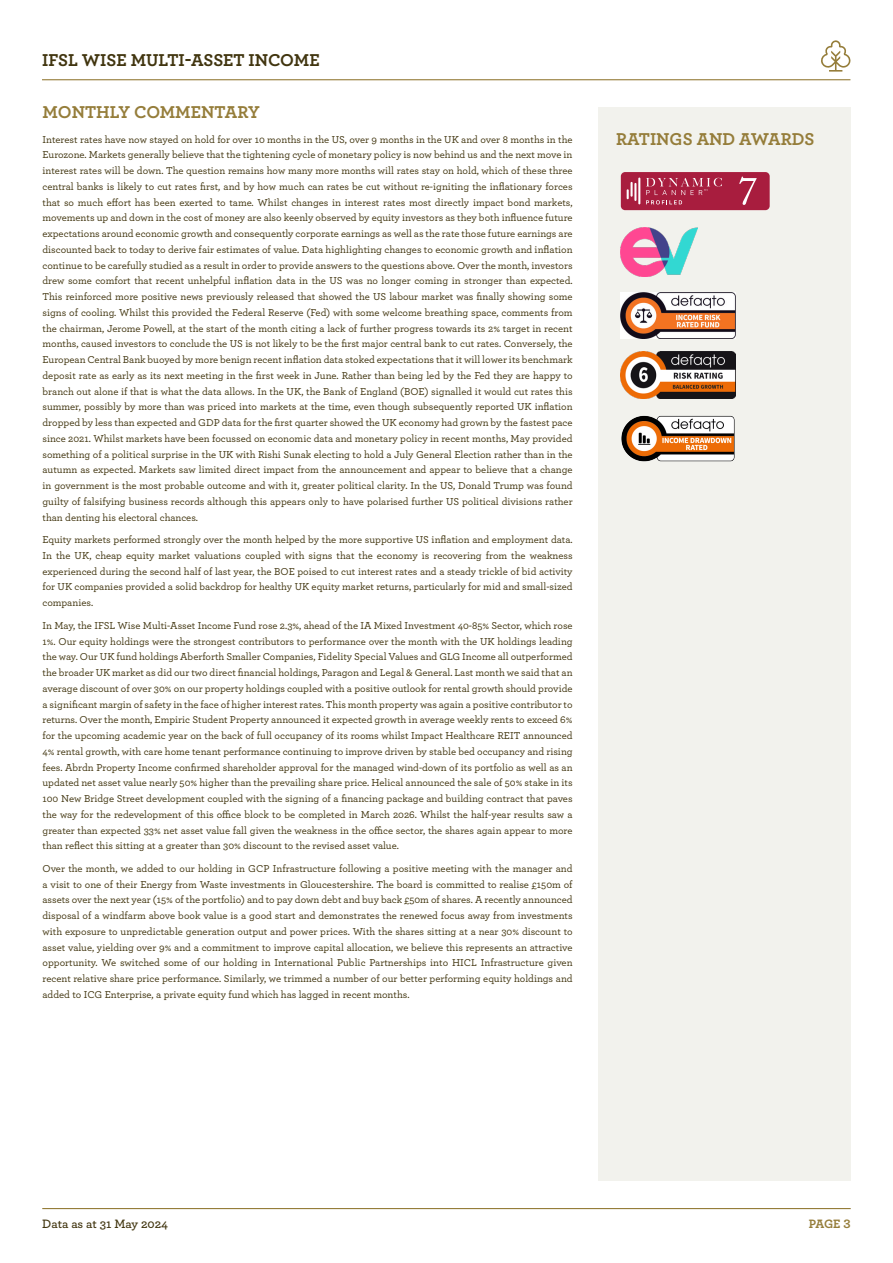
<style>
.page{position:relative;width:893px;height:1263px;background:#fff}
.page>*{position:absolute;margin:0;border:0;box-sizing:border-box;transform-origin:0 0}
.t1{font:700 18px "Archer";color:#957d3a}
.t2{font:700 18px "Archer";color:#41350f}
.t3{font:600 12.75px "Archer";color:#41350f}
.t4{font:700 12.75px "Archer";color:#957d3a}
.t5{font:500 10.5px/15.8px "Archer";color:#41350f;text-align:justify}
</style>
<div class="page">
<div style="left:598px;top:108px;width:252px;height:1073px;background:#f2f2ed"></div>
<hr style="left:42px;top:79px;width:808px;height:1px;background:#957d3a">
<hr style="left:42px;top:1208px;width:809px;height:1px;background:#957d3a">
<svg style="left:821px;top:40px;width:30px;height:32px"></svg>
<img style="left:621px;top:292px;width:115px;height:47px">
<div style="left:621px;top:172px;width:149px;height:38px;background:#a81d3e;border-radius:4px"></div>
<svg style="left:739px;top:177px;width:18px;height:28px"></svg>
<svg style="left:627px;top:183px;width:9px;height:18px"></svg>
<hr style="left:638px;top:178px;width:2px;height:26px;background:#fff">
<hr style="left:630px;top:182px;width:3px;height:15px;background:#fff">
<svg style="left:646px;top:178px;width:76px;height:26px"></svg>
<img style="left:621px;top:352px;width:115px;height:46px">
<img style="left:621px;top:227px;width:76px;height:49px">
<img style="left:621px;top:415px;width:114px;height:47px">
<h1 class="t2" style="left:42px;top:46px;width:279px">IFSL WISE MULTI-ASSET INCOME</h1>
<h1 class="t1" style="left:43px;top:98px;width:219px">MONTHLY COMMENTARY</h1>
<p class="t5" style="left:43px;top:131px;width:532px">Interest rates have now stayed on hold for over 10 months in the US, over 9 months in the UK and over 8 months in the Eurozone. Markets generally believe that the tightening cycle of monetary policy is now behind us and the next move in interest rates will be down. The question remains how many more months will rates stay on hold, which of these three central banks is likely to cut rates first, and by how much can rates be cut without re-igniting the inflationary forces that so much effort has been exerted to tame. Whilst changes in interest rates most directly impact bond markets, movements up and down in the cost of money are also keenly observed by equity investors as they both influence future expectations around economic growth and consequently corporate earnings as well as the rate those future earnings are discounted back to today to derive fair estimates of value. Data highlighting changes to economic growth and inflation continue to be carefully studied as a result in order to provide answers to the questions above. Over the month, investors drew some comfort that recent unhelpful inflation data in the US was no longer coming in stronger than expected.<br>This reinforced more positive news previously released that showed the US labour market was finally showing some signs of cooling. Whilst this provided the Federal Reserve (Fed) with some welcome breathing space, comments from the chairman, Jerome Powell, at the start of the month citing a lack of further progress towards its 2% target in recent months, caused investors to conclude the US is not likely to be the first major central bank to cut rates. Conversely, the European Central Bank buoyed by more benign recent inflation data stoked expectations that it will lower its benchmark deposit rate as early as its next meeting in the first week in June. Rather than being led by the Fed they are happy to branch out alone if that is what the data allows. In the UK, the Bank of England (BOE) signalled it would cut rates this summer, possibly by more than was priced into markets at the time, even though subsequently reported UK inflation dropped by less than expected and GDP data for the first quarter showed the UK economy had grown by the fastest pace since 2021. Whilst markets have been focussed on economic data and monetary policy in recent months, May provided something of a political surprise in the UK with Rishi Sunak electing to hold a July General Election rather than in the autumn as expected. Markets saw limited direct impact from the announcement and appear to believe that a change in government is the most probable outcome and with it, greater political clarity. In the US, Donald Trump was found guilty of falsifying business records although this appears only to have polarised further US political divisions rather than denting his electoral chances.</p>
<p class="t5" style="left:43px;top:531px;width:532px">Equity markets performed strongly over the month helped by the more supportive US inflation and employment data.<br>In the UK, cheap equity market valuations coupled with signs that the economy is recovering from the weakness experienced during the second half of last year, the BOE poised to cut interest rates and a steady trickle of bid activity for UK companies provided a solid backdrop for healthy UK equity market returns, particularly for mid and small-sized companies.</p>
<p class="t5" style="left:43px;top:617px;width:532px">In May, the IFSL Wise Multi-Asset Income Fund rose 2.3%, ahead of the IA Mixed Investment 40-85% Sector, which rose 1%. Our equity holdings were the strongest contributors to performance over the month with the UK holdings leading the way. Our UK fund holdings Aberforth Smaller Companies, Fidelity Special Values and GLG Income all outperformed the broader UK market as did our two direct financial holdings, Paragon and Legal &amp; General. Last month we said that an average discount of over 30% on our property holdings coupled with a positive outlook for rental growth should provide a significant margin of safety in the face of higher interest rates. This month property was again a positive contributor to returns. Over the month, Empiric Student Property announced it expected growth in average weekly rents to exceed 6% for the upcoming academic year on the back of full occupancy of its rooms whilst Impact Healthcare REIT announced 4% rental growth, with care home tenant performance continuing to improve driven by stable bed occupancy and rising fees. Abrdn Property Income confirmed shareholder approval for the managed wind-down of its portfolio as well as an updated net asset value nearly 50% higher than the prevailing share price. Helical announced the sale of 50% stake in its 100 New Bridge Street development coupled with the signing of a financing package and building contract that paves the way for the redevelopment of this office block to be completed in March 2026. Whilst the half-year results saw a greater than expected 33% net asset value fall given the weakness in the office sector, the shares again appear to more than reflect this sitting at a greater than 30% discount to the revised asset value.</p>
<p class="t5" style="left:43px;top:860px;width:532px">Over the month, we added to our holding in GCP Infrastructure following a positive meeting with the manager and a visit to one of their Energy from Waste investments in Gloucestershire. The board is committed to realise £150m of assets over the next year (15% of the portfolio) and to pay down debt and buy back £50m of shares. A recently announced disposal of a windfarm above book value is a good start and demonstrates the renewed focus away from investments with exposure to unpredictable generation output and power prices. With the shares sitting at a near 30% discount to asset value, yielding over 9% and a commitment to improve capital allocation, we believe this represents an attractive opportunity. We switched some of our holding in International Public Partnerships into HICL Infrastructure given recent relative share price performance. Similarly, we trimmed a number of our better performing equity holdings and added to ICG Enterprise, a private equity fund which has lagged in recent months.</p>
<h1 class="t1" style="left:616px;top:125px;width:200px">RATINGS AND AWARDS</h1>
<p class="t3" style="left:42px;top:1214px;width:127px">Data as at 31 May 2024</p>
<p class="t4" style="left:809px;top:1214px;width:44px">PAGE 3</p>
</div>
